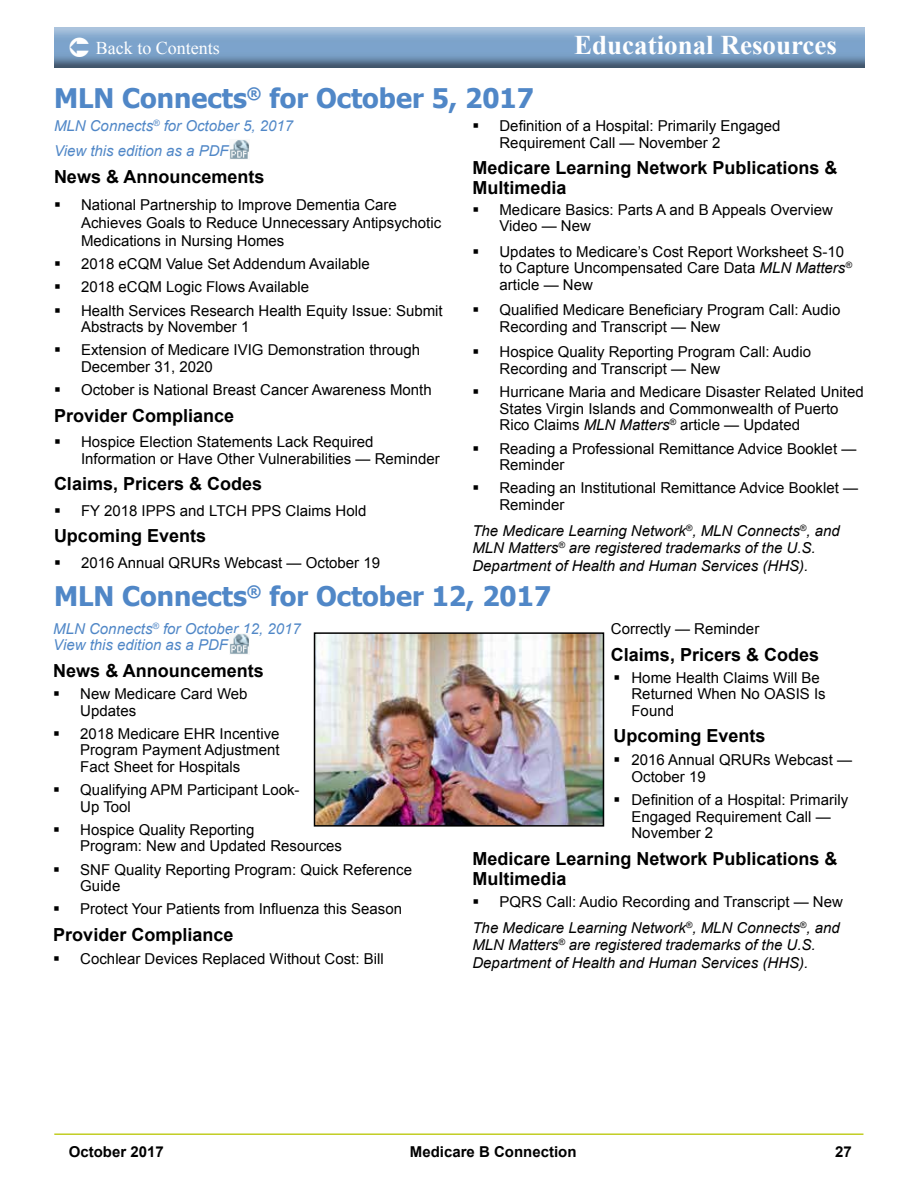
<style>
.page{position:relative;width:918px;height:1188px;background:#fff}
.page>*{position:absolute;margin:0;border:0;box-sizing:border-box;transform-origin:0 0}
.t1{font:700 27px "Tahoma";color:#5087c7}
.t2{font:700 27px "Times New Roman";color:#fff}
.t3{font:700 18px/19.8px "Arial";color:#000}
.t4{font:18px "Times New Roman";color:#fff}
.t5{font:15px/16.5px "Arial";color:#000}
.t6{font:italic 15px/17.2px "Arial";color:#000}
.t7{font:italic 15px/16.5px "Arial";color:#5087c7}
.t8{font:700 15px "Arial";color:#000}
.s1{font-style:italic}
.s2{font-style:normal}
</style>
<div class="page">
<hr style="left:54px;top:1133px;width:809px;height:2px;background:#c2cd23">
<img style="left:54px;top:27px;width:810px;height:40px">
<img style="left:230px;top:140px;width:19px;height:19px">
<img style="left:230px;top:634px;width:19px;height:20px">
<img style="left:317px;top:635px;width:284px;height:189px">
<div style="left:314px;top:632px;width:290px;height:195px;border:2px solid #000"></div>
<svg style="left:70px;top:37px;width:19px;height:20px"></svg>
<p class="t4" style="left:96px;top:35px;width:126px">Back to Contents</p>
<h1 class="t2" style="left:574px;top:26px;width:264px">Educational Resources</h1>
<h1 class="t1" style="left:54px;top:80px;width:482px">MLN Connects<sup>®</sup> for October 5, 2017</h1>
<p class="t7" style="left:54px;top:113px;width:241px;line-height:25.3px">MLN Connects<sup>®</sup> for October 5, 2017<br>View this edition as a PDF</p>
<p class="t3" style="left:54px;top:167px;width:212px">News &amp; Announcements</p>
<p class="t5" style="left:81px;top:196px;width:362px;line-height:18px;text-indent:-27px">▪ National Partnership to Improve Dementia Care<br>Achieves Goals to Reduce Unnecessary Antipsychotic<br>Medications in Nursing Homes</p>
<p class="t5" style="left:54px;top:256px;width:317px">▪ 2018 eCQM Value Set Addendum Available</p>
<p class="t5" style="left:54px;top:279px;width:257px">▪ 2018 eCQM Logic Flows Available</p>
<p class="t5" style="left:81px;top:302px;width:363px;text-indent:-27px">▪ Health Services Research Health Equity Issue: Submit<br>Abstracts by November 1</p>
<p class="t5" style="left:81px;top:342px;width:341px;text-indent:-27px">▪ Extension of Medicare IVIG Demonstration through<br>December 31, 2020</p>
<p class="t5" style="left:54px;top:382px;width:379px">▪ October is National Breast Cancer Awareness Month</p>
<p class="t3" style="left:54px;top:406px;width:182px">Provider Compliance</p>
<p class="t5" style="left:81px;top:434px;width:360px;text-indent:-27px">▪ Hospice Election Statements Lack Required<br>Information or Have Other Vulnerabilities — Reminder</p>
<p class="t3" style="left:54px;top:474px;width:210px">Claims, Pricers &amp; Codes</p>
<p class="t5" style="left:54px;top:502px;width:314px">▪ FY 2018 IPPS and LTCH PPS Claims Hold</p>
<p class="t3" style="left:54px;top:526px;width:154px">Upcoming Events</p>
<p class="t5" style="left:54px;top:554px;width:328px">▪ 2016 Annual QRURs Webcast — October 19</p>
<p class="t5" style="left:500px;top:118px;width:282px;text-indent:-27px">▪ Definition of a Hospital: Primarily Engaged<br>Requirement Call — November 2</p>
<p class="t3" style="left:472px;top:158px;width:367px">Medicare Learning Network Publications &amp;<br>Multimedia</p>
<p class="t5" style="left:500px;top:202px;width:335px;text-indent:-27px">▪ Medicare Basics: Parts A and B Appeals Overview<br>Video — New</p>
<p class="t5" style="left:500px;top:244px;width:354px;text-indent:-27px">▪ Updates to Medicare’s Cost Report Worksheet S-10 to Capture Uncompensated Care Data <span class="s1">MLN Matters</span><sup>® </sup>article — New</p>
<p class="t5" style="left:500px;top:302px;width:342px;text-indent:-27px">▪ Qualified Medicare Beneficiary Program Call: Audio<br>Recording and Transcript — New</p>
<p class="t5" style="left:500px;top:344px;width:313px;text-indent:-27px">▪ Hospice Quality Reporting Program Call: Audio<br>Recording and Transcript — New</p>
<p class="t5" style="left:500px;top:384px;width:366px;text-indent:-27px">▪ Hurricane Maria and Medicare Disaster Related United<br>States Virgin Islands and Commonwealth of Puerto<br>Rico Claims <span class="s1">MLN Matters</span><sup>®</sup> article — Updated</p>
<p class="t5" style="left:499px;top:440px;width:358px;text-indent:-27px">▪ Reading a Professional Remittance Advice Booklet —<br>Reminder</p>
<p class="t5" style="left:499px;top:480px;width:360px;text-indent:-27px">▪ Reading an Institutional Remittance Advice Booklet —<br>Reminder</p>
<p class="t6" style="left:472px;top:522px;width:369px">The Medicare Learning Network<sup>®</sup>, MLN Connects<sup>®</sup>, and<br>MLN Matters<sup>®</sup> are registered trademarks of the U.S.<br>Department of Health and Human Services (HHS).</p>
<h1 class="t1" style="left:54px;top:577px;width:499px">MLN Connects<sup>®</sup> for October 12, 2017</h1>
<p class="t5" style="left:611px;top:621px;width:150px">Correctly — Reminder</p>
<p class="t3" style="left:611px;top:645px;width:210px">Claims, Pricers &amp; Codes</p>
<p class="t5" style="left:632px;top:669px;width:196px;text-indent:-18px">▪ Home Health Claims Will Be<br>Returned When No OASIS Is<br>Found</p>
<p class="t3" style="left:614px;top:727px;width:154px">Upcoming Events</p>
<p class="t5" style="left:632px;top:752px;width:222px;text-indent:-18px">▪ 2016 Annual QRURs Webcast —<br>October 19</p>
<p class="t5" style="left:632px;top:792px;width:218px;text-indent:-18px">▪ Definition of a Hospital: Primarily<br>Engaged Requirement Call —<br>November 2</p>
<p class="t3" style="left:472px;top:849px;width:367px">Medicare Learning Network Publications &amp;<br>Multimedia</p>
<p class="t6" style="left:472px;top:889px;width:372px;line-height:26.2px">▪ <span class="s2">PQRS Call: Audio Recording and Transcript — New<br></span>The Medicare Learning Network<sup>®</sup>, MLN Connects<sup>®</sup>, and</p>
<p class="t6" style="left:472px;top:937px;width:345px">MLN Matters<sup>®</sup> are registered trademarks of the U.S.<br>Department of Health and Human Services (HHS).</p>
<p class="t7" style="left:53px;top:621px;width:249px">MLN Connects<sup>®</sup> for October 12, 2017<br>View this edition as a PDF</p>
<p class="t3" style="left:53px;top:661px;width:212px">News &amp; Announcements</p>
<p class="t5" style="left:80px;top:686px;width:169px;text-indent:-27px">▪ New Medicare Card Web<br>Updates</p>
<p class="t5" style="left:80px;top:726px;width:201px;text-align:justify;text-indent:-27px">▪ 2018 Medicare EHR Incentive Program Payment Adjustment Fact Sheet for Hospitals</p>
<p class="t5" style="left:80px;top:782px;width:221px;text-indent:-27px">▪ Qualifying APM Participant Look-<br>Up Tool</p>
<p class="t5" style="left:80px;top:822px;width:263px;text-indent:-27px">▪ Hospice Quality Reporting<br>Program: New and Updated Resources</p>
<p class="t5" style="left:80px;top:861px;width:333px;text-indent:-27px">▪ SNF Quality Reporting Program: Quick Reference<br>Guide</p>
<p class="t5" style="left:53px;top:901px;width:350px">▪ Protect Your Patients from Influenza this Season</p>
<p class="t3" style="left:53px;top:925px;width:182px">Provider Compliance</p>
<p class="t5" style="left:53px;top:951px;width:332px">▪ Cochlear Devices Replaced Without Cost: Bill</p>
<p class="t8" style="left:69px;top:1142px;width:97px">October 2017</p>
<p class="t8" style="left:410px;top:1141px;width:168px">Medicare B Connection</p>
<p class="t8" style="left:835px;top:1141px;width:18px">27</p>
</div>
